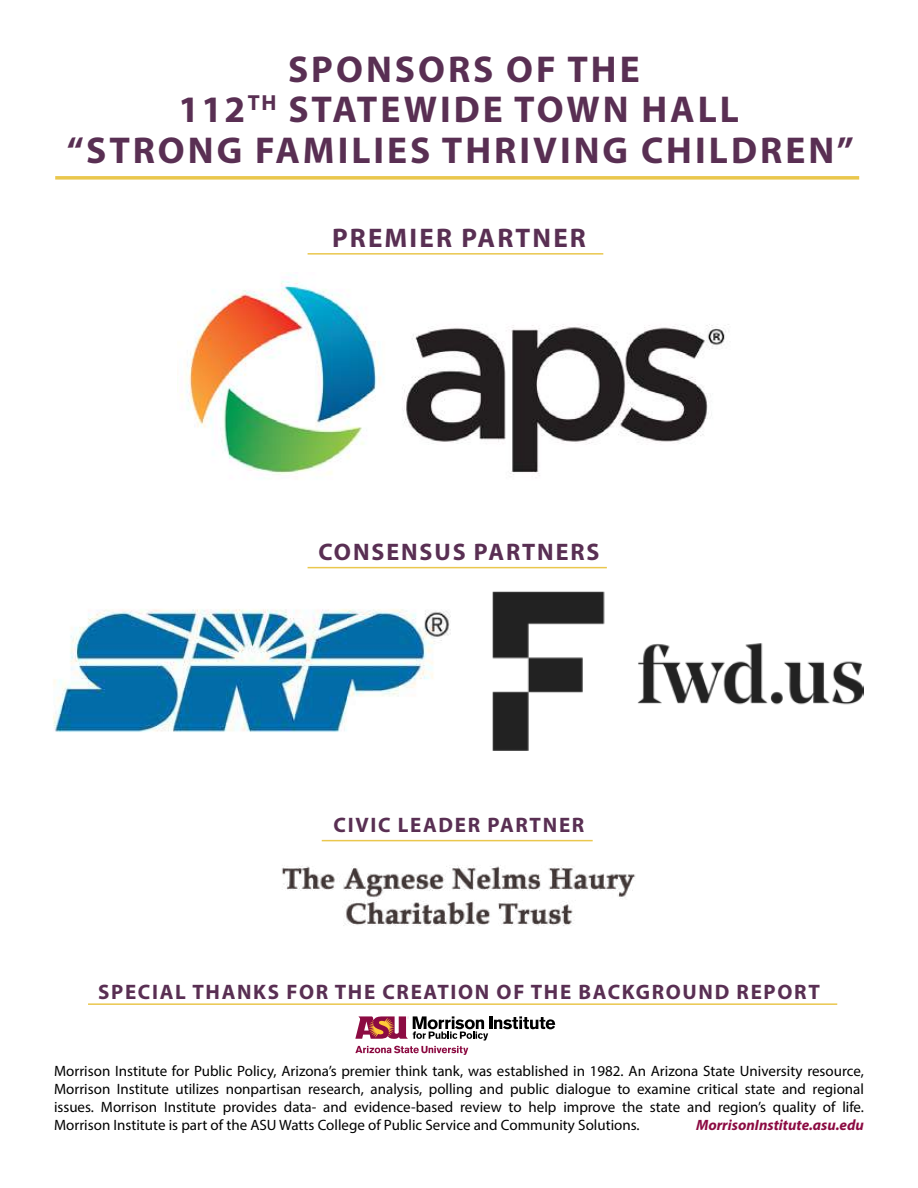
<style>
.page{position:relative;width:918px;height:1188px;background:#fff}
.page>*{position:absolute;margin:0;border:0;box-sizing:border-box;transform-origin:0 0}
.t1{font:700 37.5px/40.5px "Myriad Pro";letter-spacing:.08em;color:#592f53;text-align:center}
.t2{font:700 27px "Myriad Pro";letter-spacing:.08em;color:#592f53}
.t3{font:700 24px "Myriad Pro";letter-spacing:.08em;color:#592f53}
.t4{font:700 21px "Myriad Pro";letter-spacing:.08em;color:#592f53}
.t5{font:15px/18px "Myriad Pro";color:#000;text-align:justify}
.t6{font:italic 700 15px "Myriad Pro";color:#8c0b42}
</style>
<div class="page">
<hr style="left:489px;top:1016px;width:4px;height:13px;background:#000">
<svg style="left:494px;top:1016px;width:61px;height:13px"></svg>
<svg style="left:355px;top:1016px;width:133px;height:39px"></svg>
<hr style="left:88px;top:1003px;width:749px;height:2px;background:#eac74d">
<img style="left:181px;top:280px;width:548px;height:196px">
<img style="left:493px;top:592px;width:371px;height:158px">
<img style="left:53px;top:609px;width:398px;height:124px">
<hr style="left:308px;top:253px;width:295px;height:2px;background:#eac74d">
<hr style="left:322px;top:840px;width:271px;height:1px;background:#eac74d">
<hr style="left:308px;top:567px;width:299px;height:1px;background:#eac74d">
<svg style="left:55px;top:176px;width:804px;height:4px"></svg>
<img style="left:282px;top:865px;width:354px;height:61px">
<h1 class="t1" style="left:67px;top:48px;width:789px">SPONSORS OF THE<br>112<sup>TH</sup> STATEWIDE TOWN HALL<br>“STRONG FAMILIES THRIVING CHILDREN”</h1>
<h2 class="t2" style="left:332px;top:221px;width:255px">PREMIER PARTNER</h2>
<h3 class="t3" style="left:318px;top:536px;width:283px">CONSENSUS PARTNERS</h3>
<h3 class="t4" style="left:334px;top:812px;width:252px">CIVIC LEADER PARTNER</h3>
<h3 class="t4" style="left:98px;top:978px;width:723px">SPECIAL THANKS FOR THE CREATION OF THE BACKGROUND REPORT</h3>
<p class="t5" style="left:54px;top:1062px;width:812px">Morrison Institute for Public Policy, Arizona’s premier think tank, was established in 1982. An Arizona State University resource, Morrison Institute utilizes nonpartisan research, analysis, polling and public dialogue to examine critical state and regional issues. Morrison Institute provides data- and evidence-based review to help improve the state and region’s quality of life.<br>Morrison Institute is part of the ASU Watts College of Public Service and Community Solutions.</p>
<p class="t6" style="left:696px;top:1115px;width:169px">MorrisonInstitute.asu.edu</p>
</div>
